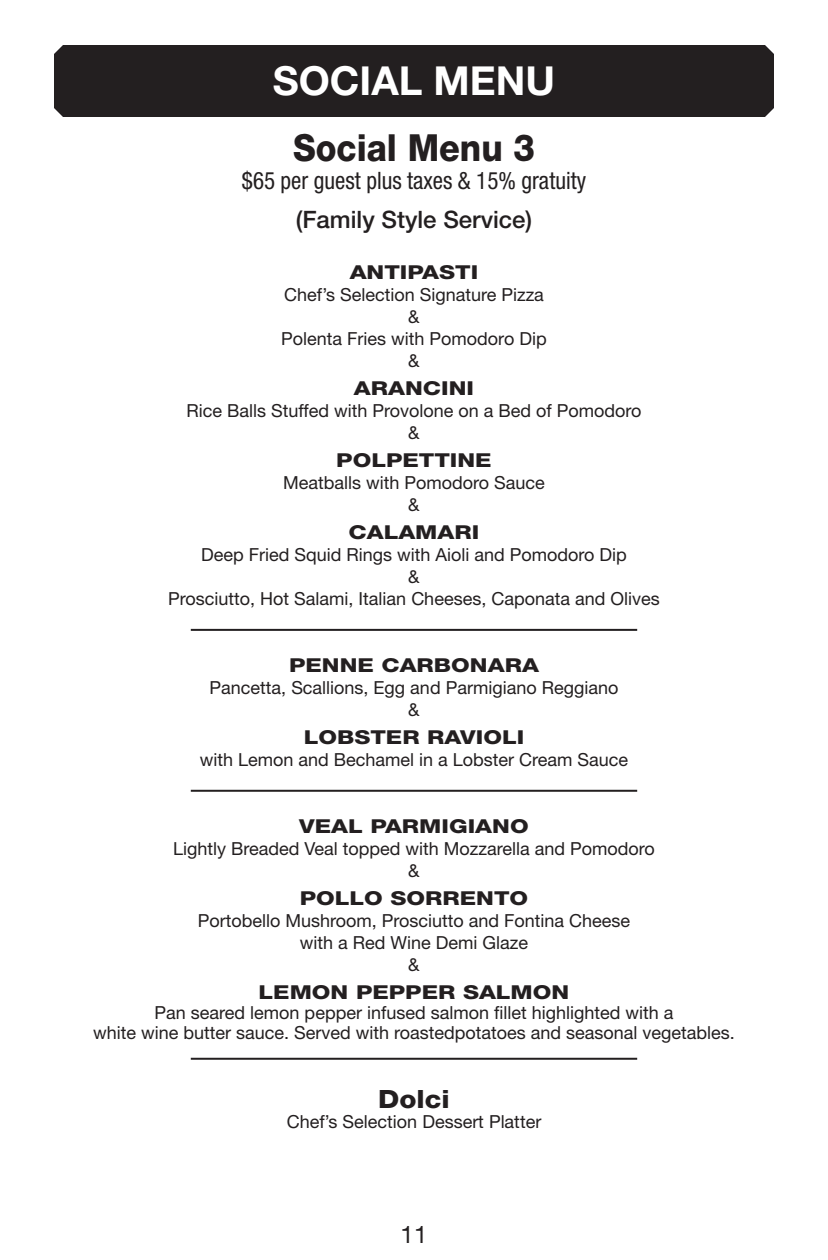
<style>
.page{position:relative;width:828px;height:1260px;background:#fff}
.page>*{position:absolute;margin:0;border:0;box-sizing:border-box;transform-origin:0 0}
.t1{font:700 40px "Helvetica Neue";color:#fff}
.t2{font:800 37.4px "Helvetica Neue";color:#231f20;scale:.91 1}
.t3{font:800 25.2px "Helvetica Neue";color:#231f20;scale:1.11 1}
.t4{font:condensed 24px "Helvetica Neue";color:#231f20;scale:.96 1}
.t5{font:500 24px "Helvetica Neue";color:#231f20}
.t6{font:24px "Helvetica Neue";color:#231f20}
.t7{font:800 19.2px "Helvetica Neue";color:#231f20;scale:1.25 1}
.t8{font:18px "Helvetica Neue";color:#231f20}
</style>
<div class="page">
<div style="left:54px;top:45px;width:720px;height:72px;background:#231f20"></div>
<hr style="left:191px;top:629px;width:446px;height:2px;background:#231f20">
<hr style="left:191px;top:790px;width:446px;height:2px;background:#231f20">
<hr style="left:191px;top:1058px;width:446px;height:2px;background:#231f20">
<p class="t1" style="left:273px;top:56px;width:284px">SOCIAL MENU</p>
<p class="t2" style="left:293px;top:125px;width:267px">Social Menu 3</p>
<p class="t4" style="left:242px;top:167px;width:360px">$65 per guest plus taxes &amp; 15% gratuity</p>
<p class="t5" style="left:296px;top:205px;width:238px">(Family Style Service)</p>
<p class="t7" style="left:350px;top:261px;width:104px">ANTIPASTI</p>
<p class="t8" style="left:284px;top:284px;width:261px">Chef’s Selection Signature Pizza</p>
<p class="t8" style="left:408px;top:306px;width:13px">&amp;</p>
<p class="t8" style="left:281px;top:328px;width:267px">Polenta Fries with Pomodoro Dip</p>
<p class="t8" style="left:408px;top:350px;width:13px">&amp;</p>
<p class="t7" style="left:354px;top:377px;width:98px">ARANCINI</p>
<p class="t8" style="left:186px;top:400px;width:457px">Rice Balls Stuffed with Provolone on a Bed of Pomodoro</p>
<p class="t8" style="left:408px;top:422px;width:13px">&amp;</p>
<p class="t7" style="left:336px;top:449px;width:126px">POLPETTINE</p>
<p class="t8" style="left:283px;top:472px;width:263px">Meatballs with Pomodoro Sauce</p>
<p class="t8" style="left:408px;top:494px;width:13px">&amp;</p>
<p class="t7" style="left:349px;top:521px;width:106px">CALAMARI</p>
<p class="t8" style="left:201px;top:544px;width:427px">Deep Fried Squid Rings with Aioli and Pomodoro Dip</p>
<p class="t8" style="left:408px;top:566px;width:13px">&amp;</p>
<p class="t8" style="left:168px;top:588px;width:493px">Prosciutto, Hot Salami, Italian Cheeses, Caponata and Olives</p>
<p class="t7" style="left:289px;top:654px;width:201px">PENNE CARBONARA</p>
<p class="t8" style="left:210px;top:677px;width:410px">Pancetta, Scallions, Egg and Parmigiano Reggiano</p>
<p class="t8" style="left:408px;top:699px;width:13px">&amp;</p>
<p class="t7" style="left:304px;top:726px;width:178px">LOBSTER RAVIOLI</p>
<p class="t8" style="left:200px;top:749px;width:430px">with Lemon and Bechamel in a Lobster Cream Sauce</p>
<p class="t7" style="left:299px;top:815px;width:185px">VEAL PARMIGIANO</p>
<p class="t8" style="left:173px;top:838px;width:483px">Lightly Breaded Veal topped with Mozzarella and Pomodoro</p>
<p class="t8" style="left:408px;top:860px;width:13px">&amp;</p>
<p class="t7" style="left:300px;top:887px;width:184px">POLLO SORRENTO</p>
<p class="t8" style="left:198px;top:910px;width:434px">Portobello Mushroom, Prosciutto and Fontina Cheese</p>
<p class="t8" style="left:300px;top:932px;width:230px">with a Red Wine Demi Glaze</p>
<p class="t8" style="left:408px;top:954px;width:13px">&amp;</p>
<p class="t7" style="left:259px;top:981px;width:250px">LEMON PEPPER SALMON</p>
<p class="t8" style="left:155px;top:1002px;width:520px">Pan seared lemon pepper infused salmon fillet highlighted with a</p>
<p class="t8" style="left:93px;top:1022px;width:643px">white wine butter sauce. Served with roastedpotatoes and seasonal vegetables.</p>
<p class="t3" style="left:378px;top:1084px;width:66px">Dolci</p>
<p class="t8" style="left:287px;top:1111px;width:256px">Chef’s Selection Dessert Platter</p>
<p class="t6" style="left:401px;top:1220px;width:28px">11</p>
</div>
